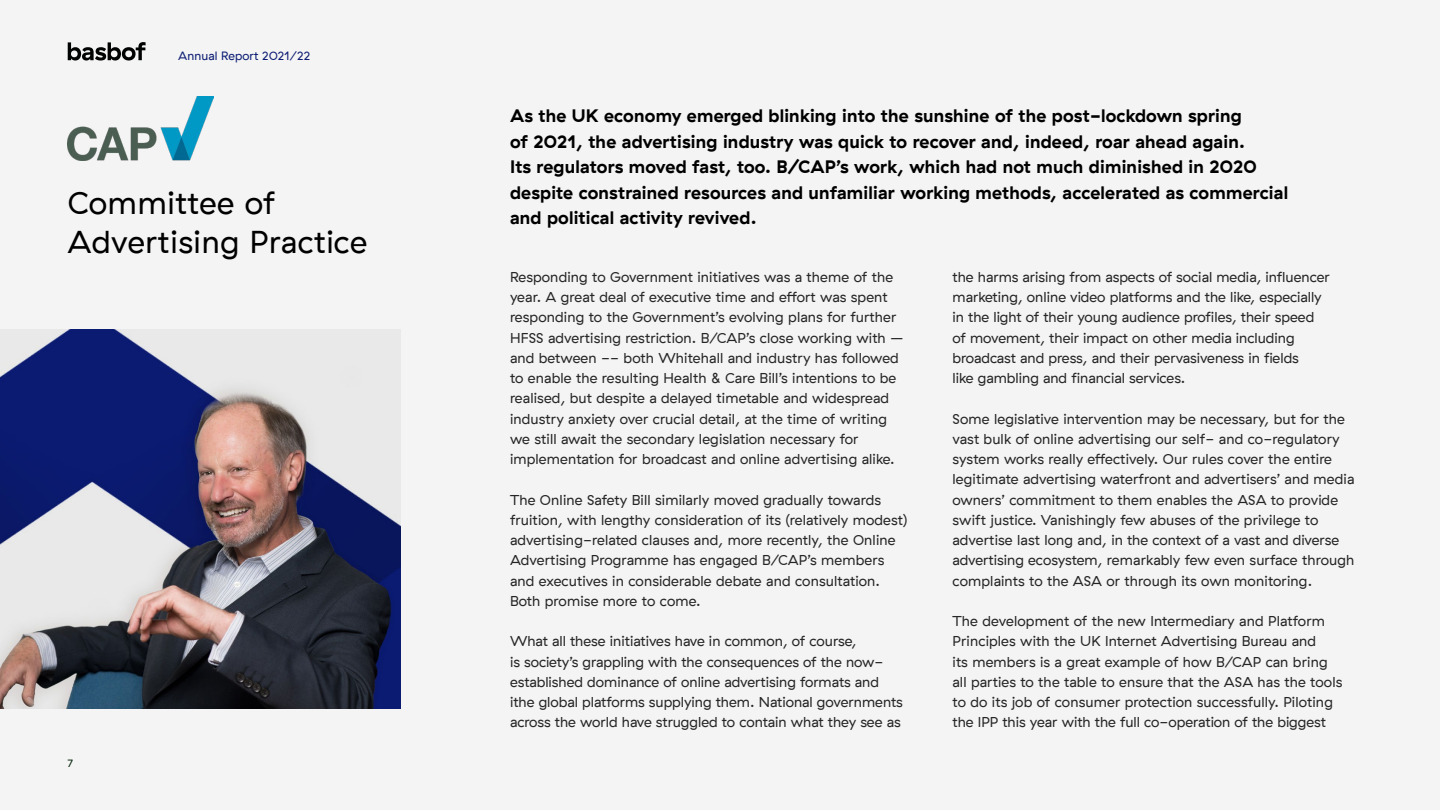
<style>
.page{position:relative;width:1440px;height:810px;background:#f3f4f3}
.page>*{position:absolute;margin:0;border:0;box-sizing:border-box;transform-origin:0 0}
.t1{font:31.5px "GT Haptik";letter-spacing:.02em;color:#000}
.t2{font:700 18px/25.5px "GT Haptik";letter-spacing:.01em;color:#000}
.t3{font:14.25px/20.2px "GT Haptik";letter-spacing:.01em;color:#262626}
.t4{font:12px "GT Haptik";letter-spacing:.01em;color:#0b1b73}
.t5{font:10.5px "GT Haptik";color:#002007}
</style>
<div class="page">
<img style="left:67px;top:97px;width:147px;height:63px">
<img style="left:0;top:329px;width:400px;height:380px">
<svg style="left:68px;top:42px;width:78px;height:19px"></svg>
<p class="t4" style="left:178px;top:49px;width:134px">Annual Report 2021/22</p>
<h1 class="t1" style="left:68px;top:185px;width:209px">Committee of</h1>
<h1 class="t1" style="left:68px;top:224px;width:302px">Advertising Practice</h1>
<p class="t5" style="left:68px;top:758px;width:7px">7</p>
<p class="t2" style="left:510px;top:103px;width:780px">As the UK economy emerged blinking into the sunshine of the post-lockdown spring<br>of 2021, the advertising industry was quick to recover and, indeed, roar ahead again.<br>Its regulators moved fast, too. B/CAP’s work, which had not much diminished in 2020 despite constrained resources and unfamiliar working methods, accelerated as commercial</p>
<p class="t2" style="left:510px;top:205px;width:248px">and political activity revived.</p>
<p class="t3" style="left:510px;top:267px;width:395px">Responding to Government initiatives was a theme of the year. A great deal of executive time and effort was spent responding to the Government’s evolving plans for further HFSS advertising restriction. B/CAP’s close working with – and between -- both Whitehall and industry has followed to enable the resulting Health &amp; Care Bill’s intentions to be realised, but despite a delayed timetable and widespread industry anxiety over crucial detail, at the time of writing we still await the secondary legislation necessary for implementation for broadcast and online advertising alike.</p>
<p class="t3" style="left:510px;top:490px;width:399px">The Online Safety Bill similarly moved gradually towards fruition, with lengthy consideration of its (relatively modest) advertising-related clauses and, more recently, the Online Advertising Programme has engaged B/CAP’s members and executives in considerable debate and consultation.<br>Both promise more to come.</p>
<p class="t3" style="left:510px;top:632px;width:394px">What all these initiatives have in common, of course,<br>is society’s grappling with the consequences of the now&shy;established dominance of online advertising formats and ithe global platforms supplying them. National governments across the world have struggled to contain what they see as</p>
<p class="t3" style="left:953px;top:267px;width:379px">the harms arising from aspects of social media, influencer marketing, online video platforms and the like, especially in the light of their young audience profiles, their speed of movement, their impact on other media including broadcast and press, and their pervasiveness in fields<br>like gambling and financial services.</p>
<p class="t3" style="left:953px;top:409px;width:403px">Some legislative intervention may be necessary, but for the vast bulk of online advertising our self- and co-regulatory system works really effectively. Our rules cover the entire legitimate advertising waterfront and advertisers’ and media owners’ commitment to them enables the ASA to provide swift justice. Vanishingly few abuses of the privilege to advertise last long and, in the context of a vast and diverse advertising ecosystem, remarkably few even surface through complaints to the ASA or through its own monitoring.</p>
<p class="t3" style="left:953px;top:611px;width:391px">The development of the new Intermediary and Platform Principles with the UK Internet Advertising Bureau and<br>its members is a great example of how B/CAP can bring all parties to the table to ensure that the ASA has the tools to do its job of consumer protection successfully. Piloting the IPP this year with the full co-operation of the biggest</p>
</div>
